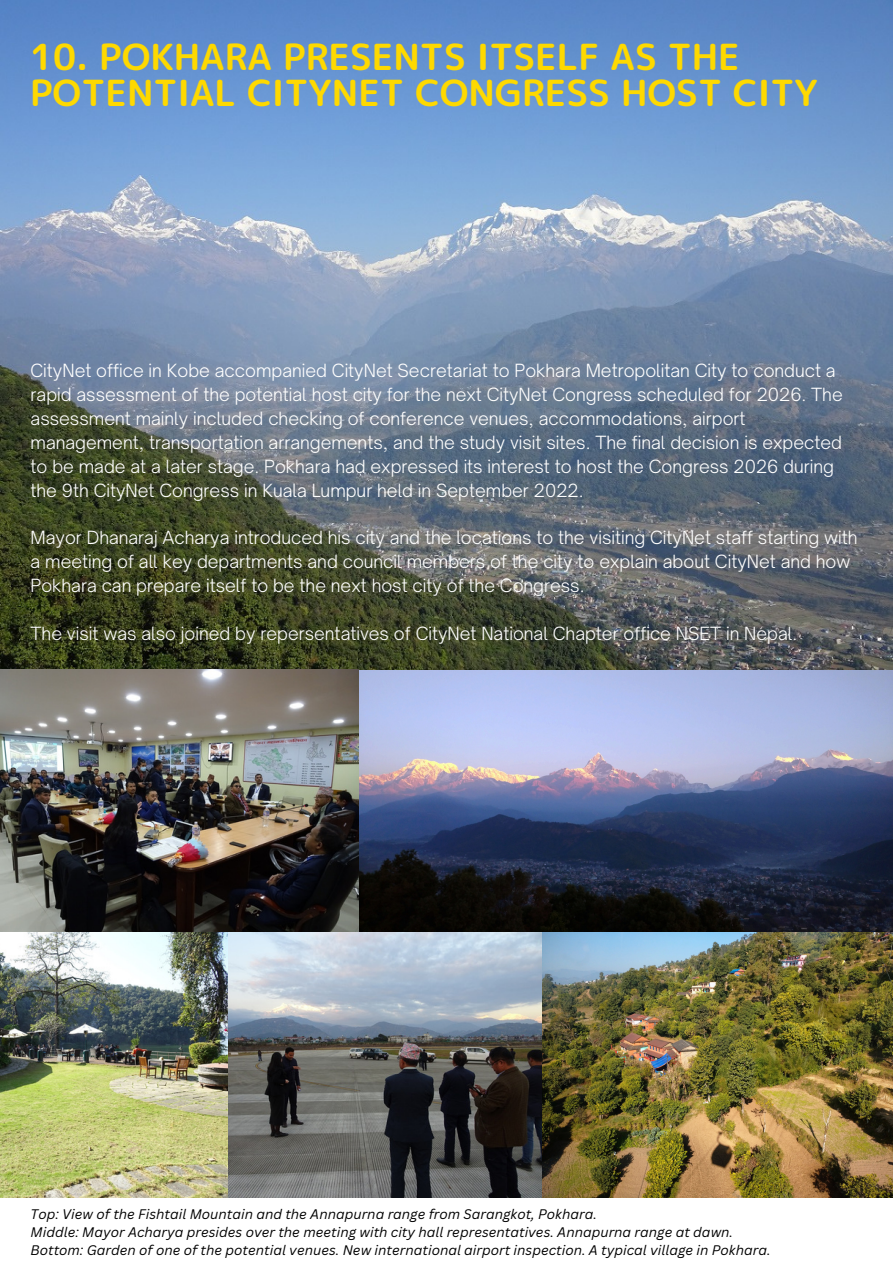
<style>
.page{position:relative;width:893px;height:1264px;background:#fff}
.page>*{position:absolute;margin:0;border:0;box-sizing:border-box;transform-origin:0 0}
.t1{font:36px/36px "rounded mplus 1 p bold";color:#fed900}
.t2{font:300 17.4px/23.9px "Open Sauce One";color:#fff}
.t3{font:italic 13.5px/18px "Canva Sans";color:#000}
</style>
<div class="page">
<img style="left:358px;top:669px;width:534px;height:263px">
<img style="left:0;top:0;width:892px;height:669px">
<img style="left:0;top:669px;width:358px;height:263px">
<img style="left:228px;top:932px;width:664px;height:265px">
<img style="left:0;top:932px;width:228px;height:265px">
<h1 class="t1" style="left:30px;top:39px;width:789px">10. POKHARA PRESENTS ITSELF AS THE<br>POTENTIAL CITYNET CONGRESS HOST CITY</h1>
<p class="t2" style="left:31px;top:358px;width:813px">CityNet office in Kobe accompanied CityNet Secretariat to Pokhara Metropolitan City to conduct a rapid assessment of the potential host city for the next CityNet Congress scheduled for 2026. The assessment mainly included checking of conference venues, accommodations, airport management, transportation arrangements, and the study visit sites. The final decision is expected to be made at a later stage. Pokhara had expressed its interest to host the Congress 2026 during the 9th CityNet Congress in Kuala Lumpur held in September 2022.</p>
<p class="t2" style="left:31px;top:526px;width:828px">Mayor Dhanaraj Acharya introduced his city and the locations to the visiting CityNet staff starting with a meeting of all key departments and council members of the city to explain about CityNet and how<br>Pokhara can prepare itself to be the next host city of the Congress.</p>
<p class="t2" style="left:31px;top:621px;width:768px">The visit was also joined by repersentatives of CityNet National Chapter office NSET in Nepal.</p>
<p class="t3" style="left:31px;top:1204px;width:741px">Top: View of the Fishtail Mountain and the Annapurna range from Sarangkot, Pokhara.<br>Middle: Mayor Acharya presides over the meeting with city hall representatives. Annapurna range at dawn.<br>Bottom: Garden of one of the potential venues. New international airport inspection. A typical village in Pokhara.</p>
</div>
